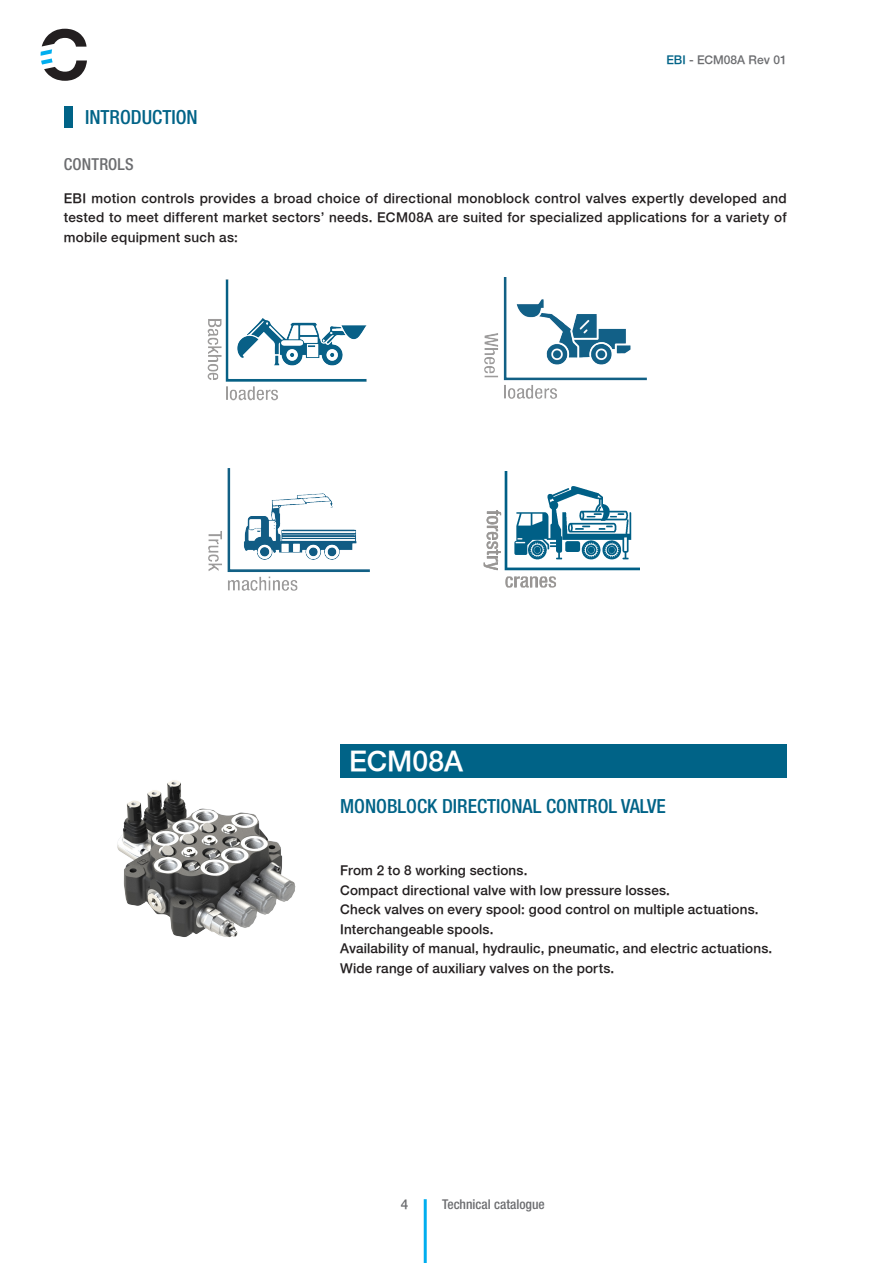
<style>
.page{position:relative;width:893px;height:1263px;background:#fff}
.page>*{position:absolute;margin:0;border:0;box-sizing:border-box;transform-origin:0 0}
.t1{font:500 28.35px "Helvetica Neue";color:#fff}
.t2{font:500 condensed 19.5px "Helvetica Neue LT Pro";color:#006387}
.t3{font:500 condensed 16.5px "Helvetica Neue LT Pro";letter-spacing:.015em;color:#6c6d70}
.t4{font:500 13.5px/19.5px "Helvetica Neue";letter-spacing:.015em;color:#231f20;text-align:justify}
.t5{font:500 condensed 13.5px "Helvetica Neue LT Pro";color:#6c6d70}
.t6{font:500 13.5px "Helvetica Neue";color:#6c6d70}
.t7{font:500 12px "Helvetica Neue";color:#6c6d70}
.s1{color:#006387}
</style>
<div class="page">
<hr style="left:424px;top:1199px;width:3px;height:64px;background:#00aeef">
<svg style="left:41px;top:29px;width:46px;height:52px"></svg>
<img style="left:117px;top:780px;width:179px;height:158px">
<div style="left:340px;top:744px;width:446px;height:34px;background:#006387"></div>
<div style="left:64px;top:106px;width:8px;height:22px;background:#006387"></div>
<img style="left:207px;top:279px;width:160px;height:122px">
<img style="left:484px;top:278px;width:162px;height:121px">
<img style="left:483px;top:472px;width:157px;height:116px">
<img style="left:208px;top:469px;width:162px;height:122px">
<p class="t2" style="left:85px;top:105px;width:114px">INTRODUCTION</p>
<p class="t7" style="left:666px;top:52px;width:122px"><span class="s1">EBI</span> - ECM08A Rev 01</p>
<p class="t3" style="left:64px;top:155px;width:72px">CONTROLS</p>
<p class="t4" style="left:64px;top:188px;width:724px">EBI motion controls provides a broad choice of directional monoblock control valves expertly developed and tested to meet different market sectors’ needs. ECM08A are suited for specialized applications for a variety of mobile equipment such as:</p>
<p class="t1" style="left:349px;top:744px;width:115px">ECM08A</p>
<p class="t2" style="left:340px;top:795px;width:327px">MONOBLOCK DIRECTIONAL CONTROL VALVE</p>
<p class="t4" style="left:340px;top:861px;width:189px">From 2 to 8 working sections.</p>
<p class="t4" style="left:340px;top:880px;width:331px">Compact directional valve with low pressure losses.</p>
<p class="t4" style="left:340px;top:900px;width:420px">Check valves on every spool: good control on multiple actuations.</p>
<p class="t4" style="left:340px;top:919px;width:155px">Interchangeable spools.</p>
<p class="t4" style="left:340px;top:939px;width:434px">Availability of manual, hydraulic, pneumatic, and electric actuations.</p>
<p class="t4" style="left:340px;top:958px;width:276px">Wide range of auxiliary valves on the ports.</p>
<p class="t6" style="left:401px;top:1196px;width:9px">4</p>
<p class="t5" style="left:442px;top:1196px;width:104px">Technical catalogue</p>
</div>
